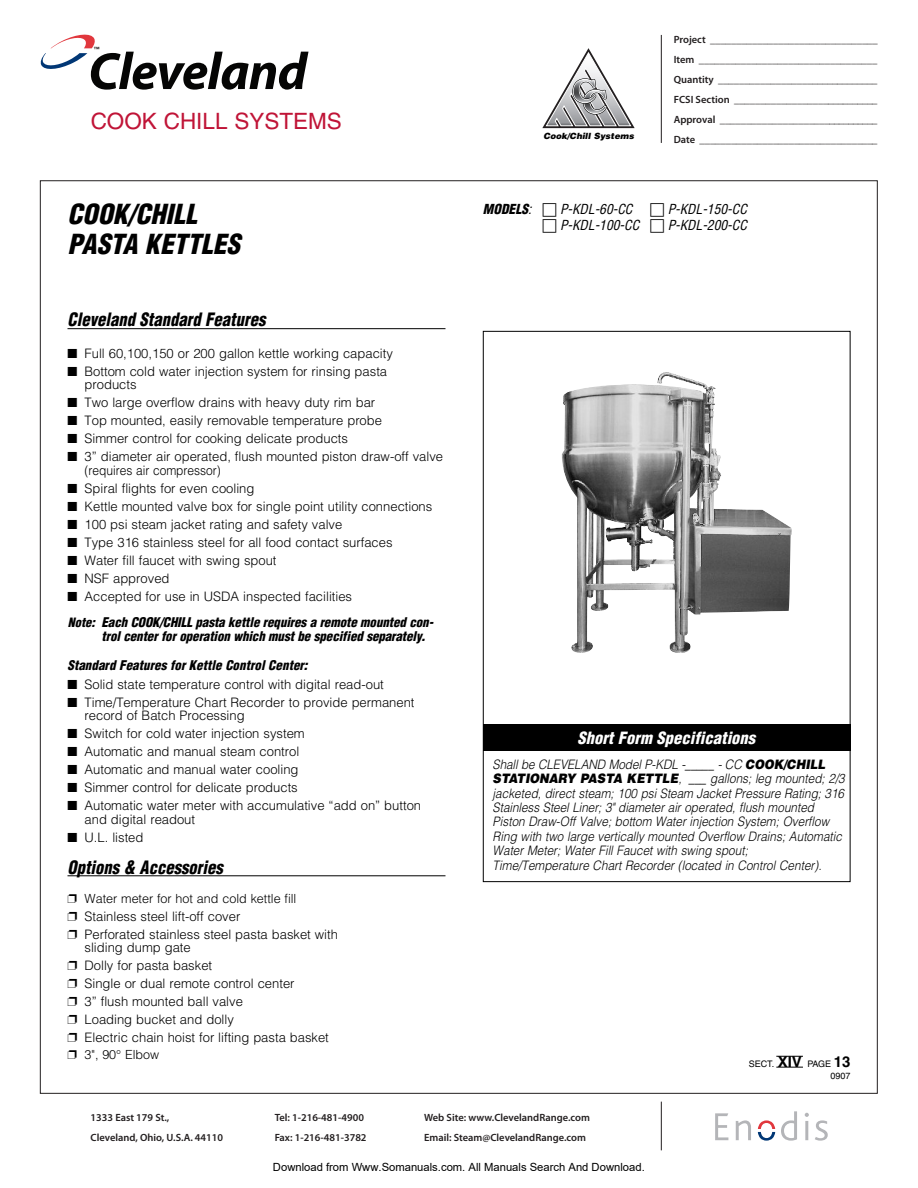
<style>
.page{position:relative;width:918px;height:1188px;background:#fff}
.page>*{position:absolute;margin:0;border:0;box-sizing:border-box;transform-origin:0 0}
.t1{font:italic 700 52.65px "Myriad Pro";letter-spacing:-.02em;color:#050504}
.t2{font:italic 900 condensed 27px/30px "Helvetica";letter-spacing:.005em;color:#000}
.t3{font:22.5px "Helvetica";color:#c01437}
.t4{font:italic 900 condensed 18px "Helvetica";letter-spacing:.005em;color:#000;scale:.92 1}
.t5{font:italic 900 condensed 16.5px "Helvetica";letter-spacing:.005em;color:#fff}
.t6{font:italic condensed 13.5px "Helvetica";letter-spacing:.005em;color:#000}
.t7{font:italic 900 condensed 13.5px "Helvetica";letter-spacing:.005em;color:#000}
.t8{font:300 13.05px/18px "Helvetica";color:#000}
.t9{font:italic 300 13.05px/14.5px "Helvetica";letter-spacing:.005em;color:#000;scale:.9 1}
.t10{font:italic 900 condensed 13.05px/26.7px "Helvetica";letter-spacing:-.005em;color:#000}
.t11{font:300 12.6px "Helvetica";color:#000}
.t12{font:11.25px "Arial";color:#000}
.t13{font:600 10.5px/20px "Myriad Pro";color:#231f20}
.t14{font:9px/12px "Helvetica";color:#000;text-align:right}
.t15{font:italic 900 8.55px "Helvetica";letter-spacing:.005em;color:#000}
.t16{font:700 5.85px "Helvetica";color:#231f20}
.s1{font-weight:400}
.s2{font-weight:300;font-style:normal;font-stretch:normal}
.s3{font-size:12.6px}
.s4{font-weight:900}
.s5{font-weight:700;font-size:15px}
</style>
<div class="page">
<svg style="left:715px;top:1113px;width:13px;height:27px"></svg>
<svg style="left:736px;top:1120px;width:15px;height:20px"></svg>
<svg style="left:781px;top:1111px;width:16px;height:30px"></svg>
<hr style="left:805px;top:1121px;width:3px;height:19px;background:#b4b5b8">
<svg style="left:805px;top:1113px;width:4px;height:4px"></svg>
<svg style="left:815px;top:1120px;width:13px;height:21px"></svg>
<svg style="left:758px;top:1120px;width:17px;height:21px"></svg>
<svg style="left:40px;top:35px;width:55px;height:34px"></svg>
<hr style="left:661px;top:35px;width:1px;height:108px;background:#231f20">
<hr style="left:661px;top:1102px;width:1px;height:48px;background:#231f20">
<svg style="left:542px;top:48px;width:93px;height:81px"></svg>
<svg style="left:776px;top:1056px;width:27px;height:1px"></svg>
<svg style="left:776px;top:1067px;width:27px;height:1px"></svg>
<hr style="left:68px;top:328px;width:378px;height:1px;background:#000">
<hr style="left:68px;top:875px;width:378px;height:1px;background:#000">
<img style="left:562px;top:372px;width:230px;height:281px">
<div style="left:483px;top:725px;width:367px;height:26px;background:#000"></div>
<p class="t16" style="left:94px;top:46px;width:7px">™</p>
<p class="t13" style="left:674px;top:31px;width:205px;text-align:justify">Project ________________________________ Item __________________________________ Quantity _______________________________ FCSI Section ____________________________ Approval _______________________________ Date __________________________________</p>
<h1 class="t1" style="left:88px;top:52px;width:220px">Cleveland</h1>
<h3 class="t3" style="left:91px;top:113px;width:253px">COOK CHILL SYSTEMS</h3>
<p class="t15" style="left:543px;top:131px;width:92px">Cook/Chill Systems</p>
<h2 class="t2" style="left:68px;top:199px;width:174px">COOK/CHILL<br>PASTA KETTLES</h2>
<p class="t7" style="left:483px;top:202px;width:50px">MODELS<span class="s1">:</span></p>
<p class="t6" style="left:560px;top:202px;width:74px">P-KDL-60-CC</p>
<p class="t6" style="left:668px;top:202px;width:81px">P-KDL-150-CC</p>
<p class="t6" style="left:560px;top:218px;width:81px">P-KDL-100-CC</p>
<p class="t6" style="left:668px;top:218px;width:81px">P-KDL-200-CC</p>
<h3 class="t4" style="left:68px;top:310px;width:217px">Cleveland Standard Features</h3>
<p class="t8" style="left:68px;top:344px;width:327px">■ Full 60,100,150 or 200 gallon kettle working capacity</p>
<p class="t8" style="left:85px;top:364px;width:304px;line-height:13.5px;text-indent:-17px">■ Bottom cold water injection system for rinsing pasta products</p>
<p class="t8" style="left:67px;top:394px;width:309px">■ Two large overflow drains with heavy duty rim bar</p>
<p class="t8" style="left:67px;top:412px;width:316px">■ Top mounted, easily removable temperature probe</p>
<p class="t8" style="left:67px;top:430px;width:282px">■ Simmer control for cooking delicate products</p>
<p class="t8" style="left:85px;top:450px;width:360px;line-height:13.5px;text-indent:-17px">■ 3” diameter air operated, flush mounted piston draw-off valve (requires air compressor)</p>
<p class="t8" style="left:68px;top:479px;width:188px">■ Spiral flights for even cooling</p>
<p class="t8" style="left:68px;top:497px;width:366px">■ Kettle mounted valve box for single point utility connections</p>
<p class="t8" style="left:67px;top:515px;width:276px">■ 100 psi steam jacket rating and safety valve</p>
<p class="t8" style="left:67px;top:533px;width:327px">■ Type 316 stainless steel for all food contact surfaces</p>
<p class="t8" style="left:67px;top:551px;width:211px">■ Water fill faucet with swing spout</p>
<p class="t8" style="left:67px;top:569px;width:104px">■ NSF approved</p>
<p class="t10" style="left:67px;top:583px;width:368px">■ <span class="s2">Accepted for use in USDA inspected facilities<br></span><span class="s3">Note:</span> Each COOK/CHILL pasta kettle requires a remote mounted con-</p>
<p class="t10" style="left:102px;top:623px;width:325px">trol center for operation which must be specified separately.</p>
<p class="t10" style="left:68px;top:652px;width:242px">Standard Features for Kettle Control Center:</p>
<p class="t8" style="left:68px;top:675px;width:318px">■ Solid state temperature control with digital read-out</p>
<p class="t8" style="left:85px;top:696px;width:332px;line-height:13.5px;text-indent:-17px">■ Time/Temperature Chart Recorder to provide permanent record of Batch Processing</p>
<p class="t8" style="left:68px;top:725px;width:239px">■ Switch for cold water injection system</p>
<p class="t8" style="left:68px;top:743px;width:233px">■ Automatic and manual steam control</p>
<p class="t8" style="left:68px;top:761px;width:233px">■ Automatic and manual water cooling</p>
<p class="t8" style="left:68px;top:779px;width:232px">■ Simmer control for delicate products</p>
<p class="t8" style="left:85px;top:799px;width:338px;line-height:13.5px;text-indent:-17px">■ Automatic water meter with accumulative “add on” button and digital readout</p>
<p class="t8" style="left:68px;top:828px;width:78px">■ U.L. listed</p>
<h3 class="t4" style="left:68px;top:857px;width:170px">Options &amp; Accessories</h3>
<p class="t11" style="left:68px;top:891px;width:230px">❐ Water meter for hot and cold kettle fill</p>
<p class="t8" style="left:68px;top:907px;width:272px">❐ Stainless steel lift-off cover<br>❐ Perforated stainless steel pasta basket with</p>
<p class="t8" style="left:67px;top:939px;width:263px;text-indent:17px">sliding dump gate<br>❐ Dolly for pasta basket<br>❐ Single or dual remote control center<br>❐ 3” flush mounted ball valve<br>❐ Loading bucket and dolly<br>❐ Electric chain hoist for lifting pasta basket</p>
<p class="t11" style="left:68px;top:1047px;width:93px">❐ 3", 90° Elbow</p>
<p class="t5" style="left:577px;top:728px;width:179px">Short Form Specifications</p>
<p class="t9" style="left:493px;top:757px;width:393px">Shall be CLEVELAND Model P-KDL -_____ - CC <span class="s4">COOK/CHILL STATIONARY PASTA KETTLE</span>, ___ gallons; leg mounted; 2/3 jacketed, direct steam; 100 psi Steam Jacket Pressure Rating; 316<br>Stainless Steel Liner; 3" diameter air operated, flush mounted Piston Draw-Off Valve; bottom Water injection System; Overflow Ring with two large vertically mounted Overflow Drains; Automatic Water Meter; Water Fill Faucet with swing spout; Time/Temperature Chart Recorder (located in Control Center).</p>
<p class="t14" style="left:749px;top:1059px;width:103px">SECT. <span class="s5">XIV</span> PAGE <span class="s5">13<br></span>0907</p>
<p class="t13" style="left:91px;top:1108px;width:134px">1333 East 179 St.,<br>Cleveland, Ohio, U.S.A. 44110</p>
<p class="t13" style="left:275px;top:1108px;width:93px">Tel: 1-216-481-4900<br>Fax: 1-216-481-3782</p>
<p class="t13" style="left:424px;top:1108px;width:167px">Web Site: www.ClevelandRange.com<br>Email: Steam@ClevelandRange.com</p>
<p class="t12" style="left:273px;top:1160px;width:373px">Download from Www.Somanuals.com. All Manuals Search And Download.</p>
</div>
